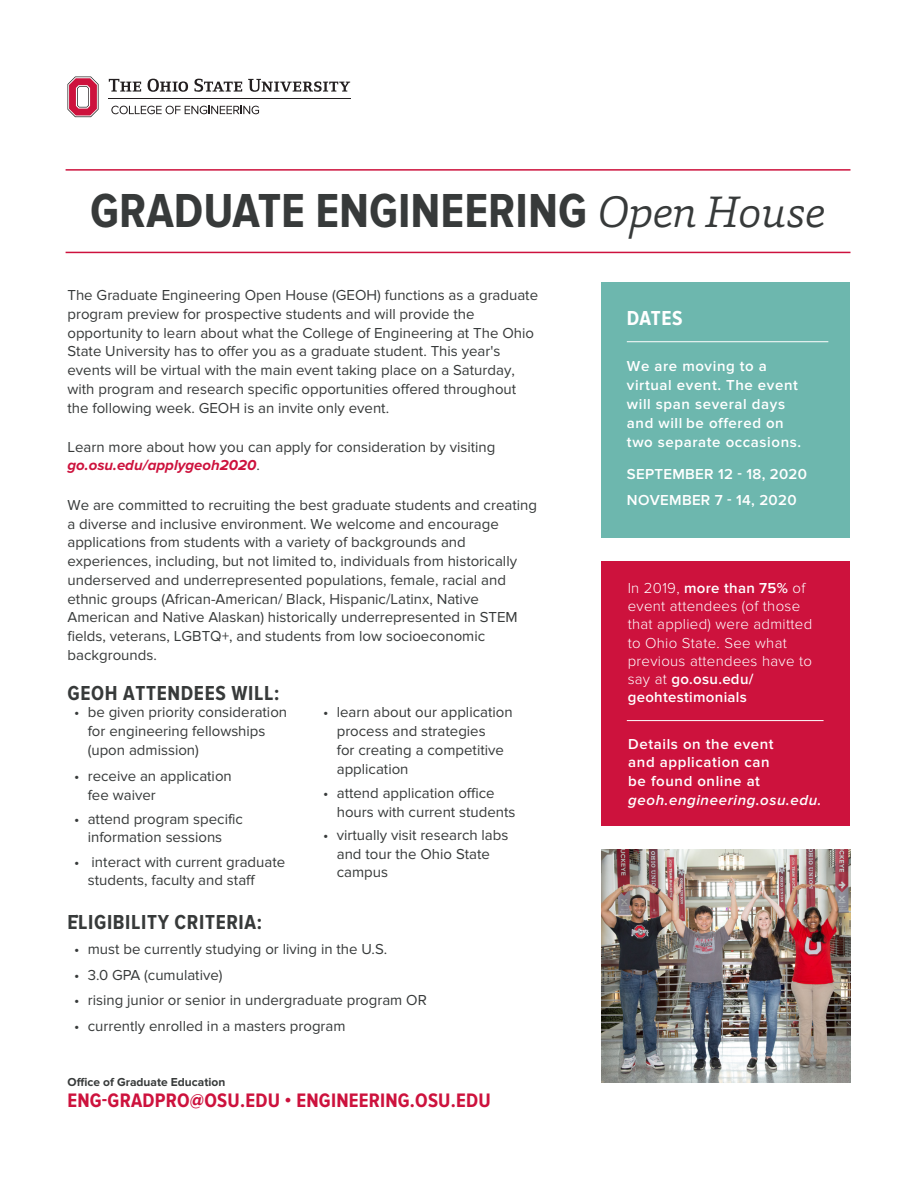
<style>
.page{position:relative;width:918px;height:1188px;background:#fff}
.page>*{position:absolute;margin:0;border:0;box-sizing:border-box;transform-origin:0 0}
.t1{font:700 49.5px "Proxima Nova Cond";color:#373a3a}
.t2{font:700 21px "Proxima Nova Cond";letter-spacing:.03em;color:#373a3a}
.t3{font:700 21px "Proxima Nova Cond";letter-spacing:.02em;color:#fff}
.t4{font:700 20.25px "Proxima Nova Cond";letter-spacing:.01em;color:#cd123d}
.t5{font:15px/18.8px "Proxima Nova";color:#373a3a}
.t6{font:600 15px/18.9px "Proxima Nova";letter-spacing:.04em;color:#fff}
.t7{font:300 15px/18px "Proxima Nova";letter-spacing:.02em;color:#fff}
.t8{font:600 15px/26.5px "Proxima Nova";letter-spacing:.02em;color:#fff}
.t9{font:italic 600 15px "Proxima Nova";letter-spacing:.04em;color:#fff}
.t10{font:700 12px "Proxima Nova";color:#373a3a}
.s1{font-family:"Capita";font-weight:300;font-style:italic;font-size:45px}
.s2{font-weight:700;font-style:italic;color:#cd123d}
.s3{font-weight:600}
</style>
<div class="page">
<svg style="left:111px;top:106px;width:148px;height:8px"></svg>
<svg style="left:67px;top:77px;width:32px;height:40px"></svg>
<hr style="left:109px;top:98px;width:242px;height:1px;background:#231f20">
<svg style="left:109px;top:79px;width:32px;height:13px"></svg>
<svg style="left:148px;top:79px;width:40px;height:13px"></svg>
<svg style="left:194px;top:79px;width:48px;height:13px"></svg>
<svg style="left:248px;top:79px;width:102px;height:13px"></svg>
<img style="left:602px;top:849px;width:248px;height:234px">
<div style="left:602px;top:283px;width:248px;height:255px;background:#6db7ae"></div>
<hr style="left:627px;top:341px;width:201px;height:1px;background:#fff">
<hr style="left:66px;top:252px;width:784px;height:1px;background:#cd123d">
<hr style="left:66px;top:169px;width:784px;height:2px;background:#cd123d">
<div style="left:602px;top:561px;width:248px;height:265px;background:#cd123d"></div>
<hr style="left:627px;top:720px;width:197px;height:1px;background:#fff">
<h1 class="t1" style="left:90px;top:183px;width:736px">GRADUATE ENGINEERING <span class="s1">Open House</span></h1>
<p class="t5" style="left:68px;top:286px;width:472px">The Graduate Engineering Open House (GEOH) functions as a graduate program preview for prospective students and will provide the opportunity to learn about what the College of Engineering at The Ohio State University has to offer you as a graduate student. This year's events will be virtual with the main event taking place on a Saturday, with program and research specific opportunities offered throughout the following week. GEOH is an invite only event.</p>
<p class="t5" style="left:68px;top:437px;width:429px">Learn more about how you can apply for consideration by visiting <span class="s2">go.osu.edu/applygeoh2020</span>.</p>
<p class="t5" style="left:68px;top:496px;width:471px">We are committed to recruiting the best graduate students and creating a diverse and inclusive environment. We welcome and encourage applications from students with a variety of backgrounds and experiences, including, but not limited to, individuals from historically underserved and underrepresented populations, female, racial and ethnic groups (African-American/ Black, Hispanic/Latinx, Native American and Native Alaskan) historically underrepresented in STEM fields, veterans, LGBTQ+, and students from low socioeconomic backgrounds.</p>
<h2 class="t2" style="left:68px;top:681px;width:213px">GEOH ATTENDEES WILL:</h2>
<p class="t5" style="left:88px;top:703px;width:201px;text-indent:-13px">• be given priority consideration for engineering fellowships (upon admission)</p>
<p class="t5" style="left:88px;top:767px;width:146px;text-indent:-13px">• receive an application fee waiver</p>
<p class="t5" style="left:74px;top:810px;width:170px;line-height:18.1px;text-align:center">• attend program specific information sessions</p>
<p class="t5" style="left:88px;top:853px;width:199px;text-indent:-13px">• interact with current graduate students, faculty and staff</p>
<p class="t5" style="left:74px;top:905px;width:7px">•</p>
<p class="t5" style="left:337px;top:703px;width:177px;text-indent:-13px">• learn about our application process and strategies<br>for creating a competitive application</p>
<p class="t5" style="left:337px;top:784px;width:180px;text-indent:-13px">• attend application office hours with current students</p>
<p class="t5" style="left:337px;top:826px;width:173px;text-indent:-13px">• virtually visit research labs and tour the Ohio State campus</p>
<h2 class="t2" style="left:68px;top:910px;width:196px">ELIGIBILITY CRITERIA:</h2>
<p class="t5" style="left:74px;top:940px;width:315px">• must be currently studying or living in the U.S.</p>
<p class="t5" style="left:74px;top:965px;width:150px">• 3.0 GPA (cumulative)</p>
<p class="t5" style="left:74px;top:991px;width:354px">• rising junior or senior in undergraduate program OR</p>
<p class="t5" style="left:74px;top:1016px;width:273px">• currently enrolled in a masters program</p>
<p class="t10" style="left:68px;top:1075px;width:159px">Office of Graduate Education</p>
<h3 class="t4" style="left:68px;top:1089px;width:425px">ENG-GRADPRO@OSU.EDU • ENGINEERING.OSU.EDU</h3>
<h2 class="t3" style="left:627px;top:307px;width:57px">DATES</h2>
<p class="t6" style="left:627px;top:357px;width:176px">We are moving to a virtual event. The event will span several days and will be offered on two separate occasions.</p>
<p class="t8" style="left:627px;top:461px;width:182px">SEPTEMBER 12 - 18, 2020<br>NOVEMBER 7 - 14, 2020</p>
<p class="t7" style="left:628px;top:579px;width:186px">In 2019, <span class="s3">more than 75%</span> of event attendees (of those that applied) were admitted to Ohio State. See what previous attendees have to say at <span class="s3">go.osu.edu/ geohtestimonials</span></p>
<p class="t6" style="left:628px;top:734px;width:147px">Details on the event and application can be found online at</p>
<p class="t9" style="left:628px;top:791px;width:195px">geoh.engineering.osu.edu.</p>
</div>
